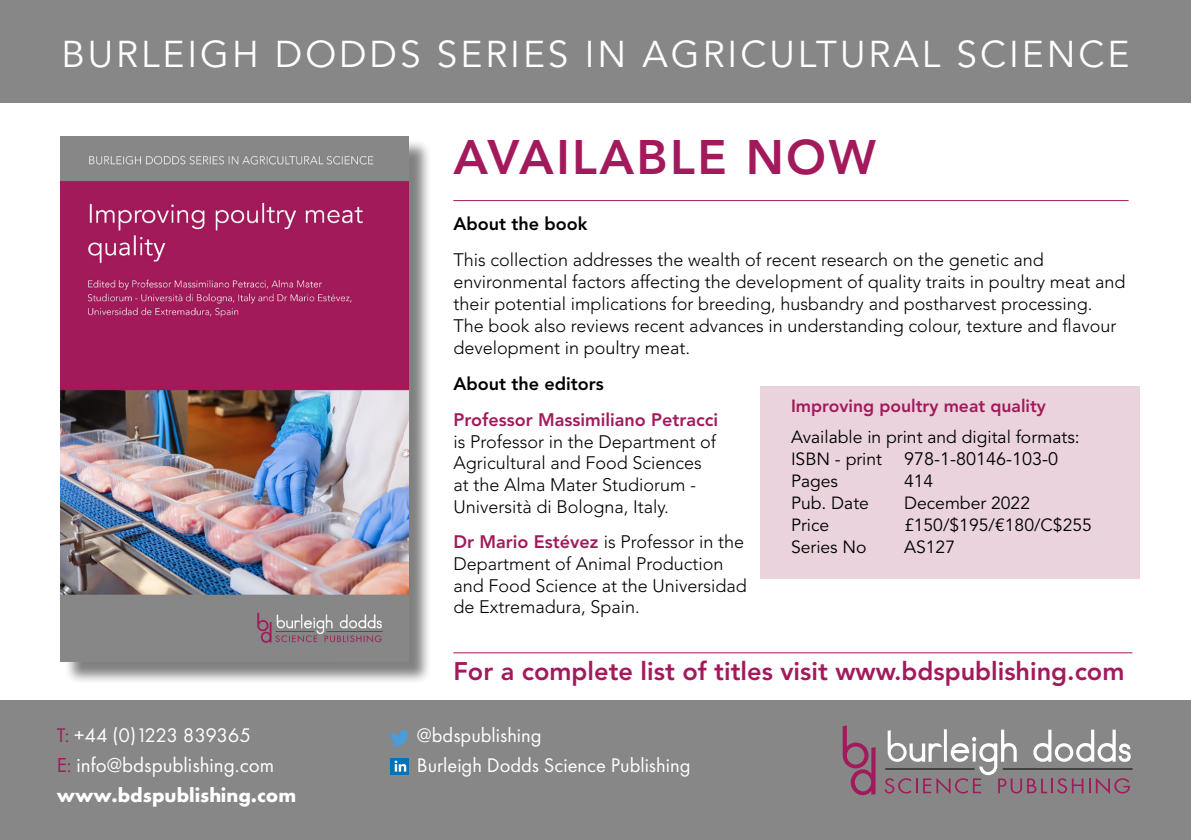
<style>
.page{position:relative;width:1191px;height:840px;background:#fff}
.page>*{position:absolute;margin:0;border:0;box-sizing:border-box;transform-origin:0 0}
.t1{font:800 48px "Avenir LT Std";letter-spacing:.05em;color:#a21a5b}
.t2{font:37px "Avenir LT Std";letter-spacing:.08em;color:#fff}
.t3{font:800 25.4px "Avenir LT Std";color:#a21a5b}
.t4{font:21px "Futura PT";color:#fff}
.t5{font:20.4px "Futura PT";color:#fff}
.t6{font:700 20.4px "Futura PT";color:#fff}
.t7{font:20.4px "Futura PT";letter-spacing:-.025em;color:#fff}
.t8{font:300 18px/21.6px "Avenir LT Std";color:#000}
.t9{font:800 18px "Avenir LT Std";color:#a21a5b}
.t10{font:800 18px "Avenir LT Std";color:#000}
.t11{font:18px "Avenir LT Std";color:#000}
.t12{font:17.6px "Avenir LT Std";color:#000}
.t13{font:800 17.6px "Avenir LT Std";color:#a21a5b}
.s1{font-weight:800;color:#a21a5b}
.s2{font-size:17.6px}
.s3{color:#a21a5b}
</style>
<div class="page">
<div style="left:760px;top:386px;width:379px;height:192px;background:#ead3dc"></div>
<div style="left:64px;top:139px;width:368px;height:544px;background:#000;opacity:.5"></div>
<img style="left:61px;top:136px;width:348px;height:525px">
<hr style="left:453px;top:200px;width:675px;height:1px;background:#a21a5b">
<hr style="left:453px;top:652px;width:679px;height:1px;background:#a21a5b">
<div style="left:0;top:700px;width:1191px;height:139px;background:#878787"></div>
<svg style="left:390px;top:730px;width:19px;height:15px"></svg>
<svg style="left:842px;top:725px;width:33px;height:69px"></svg>
<hr style="left:1002px;top:768px;width:130px;height:1px;background:#000">
<svg style="left:884px;top:729px;width:247px;height:64px"></svg>
<div style="left:0;top:0;width:1191px;height:103px;background:#878787"></div>
<img style="left:390px;top:758px;width:19px;height:15px">
<h2 class="t2" style="left:61px;top:32px;width:1069px">BURLEIGH DODDS SERIES IN AGRICULTURAL SCIENCE</h2>
<h1 class="t1" style="left:453px;top:128px;width:424px">AVAILABLE NOW</h1>
<p class="t10" style="left:453px;top:213px;width:135px">About the book</p>
<p class="t8" style="left:453px;top:249px;width:673px">This collection addresses the wealth of recent research on the genetic and environmental factors affecting the development of quality traits in poultry meat and their potential implications for breeding, husbandry and postharvest processing.<br>The book also reviews recent advances in understanding colour, texture and flavour development in poultry meat.</p>
<p class="t10" style="left:453px;top:373px;width:152px">About the editors</p>
<p class="t9" style="left:453px;top:409px;width:266px">Professor Massimiliano Petracci</p>
<p class="t8" style="left:453px;top:430px;width:264px">is Professor in the Department of<br>Agricultural and Food Sciences at the Alma Mater Studiorum -<br>Università di Bologna, Italy.</p>
<p class="t8" style="left:453px;top:531px;width:295px"><span class="s1">Dr Mario Estévez</span> is Professor in the<br>Department of Animal Production and Food Science at the Universidad de Extremadura, Spain.</p>
<p class="t13" style="left:791px;top:395px;width:256px">Improving poultry meat quality</p>
<p class="t12" style="left:791px;top:426px;width:290px">Available in print and digital formats:</p>
<p class="t11" style="left:791px;top:448px;width:269px"><span class="s2">ISBN - print</span> 978-1-80146-103-0</p>
<p class="t12" style="left:791px;top:470px;width:49px">Pages</p>
<p class="t12" style="left:904px;top:470px;width:31px">414</p>
<p class="t12" style="left:791px;top:492px;width:79px">Pub. Date</p>
<p class="t12" style="left:904px;top:492px;width:128px">December 2022</p>
<p class="t12" style="left:791px;top:514px;width:40px">Price</p>
<p class="t12" style="left:904px;top:514px;width:189px">£150/$195/€180/C$255</p>
<p class="t12" style="left:791px;top:536px;width:77px">Series No</p>
<p class="t12" style="left:904px;top:536px;width:53px">AS127</p>
<h3 class="t3" style="left:453px;top:656px;width:672px">For a complete list of titles visit www.bdspublishing.com</h3>
<p class="t7" style="left:57px;top:722px;width:196px"><span class="s3">T:</span> +44 (0)1223 839365</p>
<p class="t5" style="left:417px;top:722px;width:126px">@bdspublishing</p>
<p class="t4" style="left:57px;top:752px;width:219px"><span class="s3">E:</span> info@bdspublishing.com</p>
<p class="t5" style="left:417px;top:752px;width:275px">Burleigh Dodds Science Publishing</p>
<p class="t6" style="left:57px;top:781px;width:241px">www.bdspublishing.com</p>
</div>
